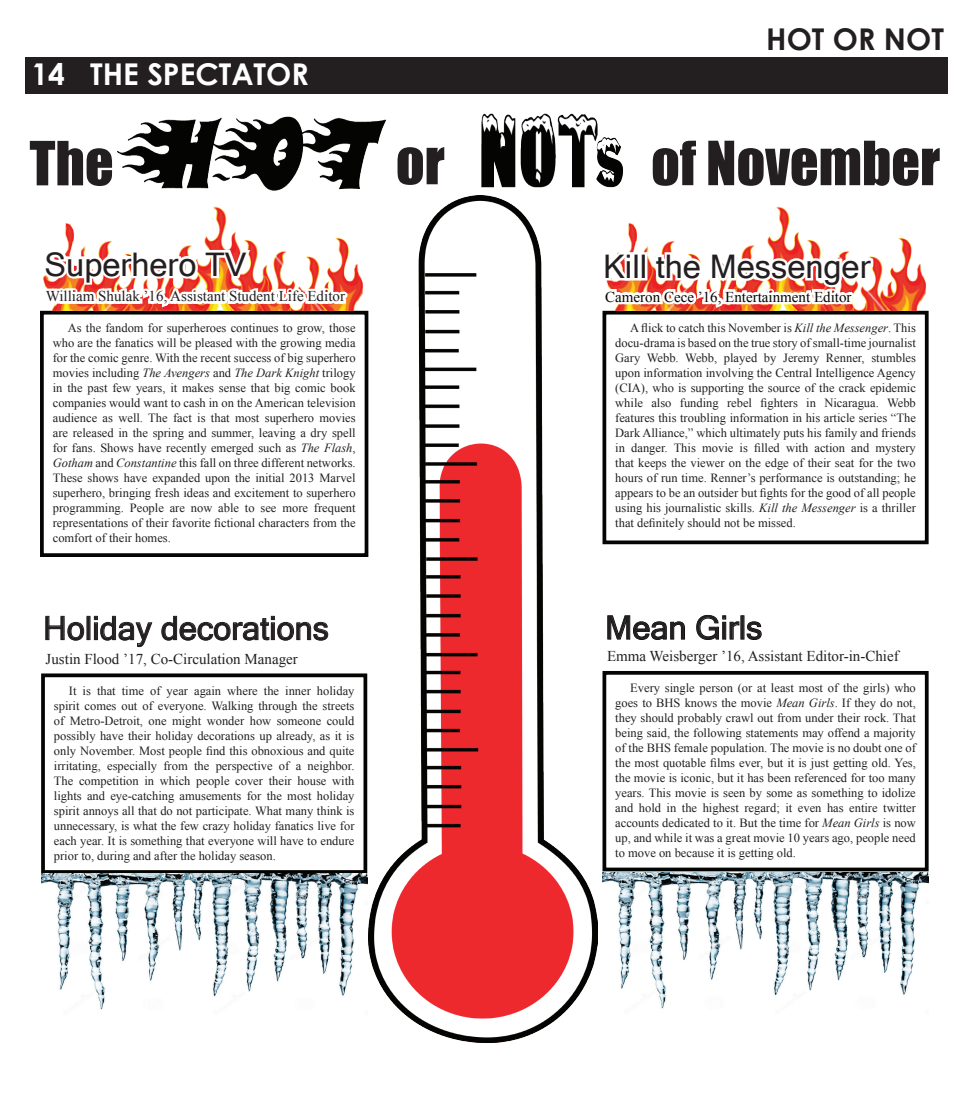
<style>
.page{position:relative;width:968px;height:1114px;background:#fff}
.page>*{position:absolute;margin:0;border:0;box-sizing:border-box;transform-origin:0 0}
.t1{font:56.25px "Impact";color:#231f20}
.t2{font:32.5px "Microsoft Sans Serif";color:#231f20}
.t3{font:700 30px "Century Gothic";color:#fff}
.t4{font:700 30px "Century Gothic";color:#231f20}
.t5{font:15px "Times New Roman";color:#231f20}
.t6{font:15px "Times New Roman";color:#040503}
.t7{font:12.5px/15px "Times New Roman";color:#231f20;text-align:justify}
.s1{font-style:italic}
</style>
<div class="page">
<div style="left:25px;top:57px;width:923px;height:36px;background:#231f20"></div>
<img style="left:368px;top:195px;width:229px;height:847px">
<div style="left:602px;top:311px;width:326px;height:233px;border:4px solid #040503"></div>
<div style="left:602px;top:671px;width:326px;height:200px;border:4px solid #040503"></div>
<div style="left:40px;top:311px;width:328px;height:246px;border:4px solid #040503"></div>
<div style="left:41px;top:673px;width:326px;height:201px;border:4px solid #040503"></div>
<img style="left:602px;top:872px;width:326px;height:137px">
<img style="left:41px;top:874px;width:326px;height:136px">
<img style="left:40px;top:206px;width:326px;height:105px">
<img style="left:628px;top:206px;width:300px;height:105px">
<svg style="left:41px;top:246px;width:311px;height:80px"></svg>
<svg style="left:45px;top:616px;width:39px;height:25px"></svg>
<svg style="left:94px;top:616px;width:58px;height:31px"></svg>
<svg style="left:161px;top:616px;width:167px;height:25px"></svg>
<svg style="left:607px;top:615px;width:78px;height:25px"></svg>
<svg style="left:696px;top:615px;width:43px;height:25px"></svg>
<svg style="left:746px;top:621px;width:15px;height:19px"></svg>
<svg style="left:602px;top:228px;width:274px;height:99px"></svg>
<img style="left:117px;top:116px;width:283px;height:80px">
<img style="left:481px;top:113px;width:117px;height:75px">
<img style="left:568px;top:136px;width:55px;height:52px">
<p class="t3" style="left:31px;top:52px;width:279px">14 THE SPECTATOR</p>
<p class="t4" style="left:766px;top:16px;width:179px">HOT OR NOT</p>
<p class="t1" style="left:29px;top:120px;width:86px">The</p>
<p class="t1" style="left:396px;top:119px;width:50px">or</p>
<p class="t1" style="left:651px;top:119px;width:290px">of November</p>
<p class="t2" style="left:45px;top:243px;width:203px">Superhero TV</p>
<p class="t5" style="left:46px;top:286px;width:300px">William Shulak ’16, Assistant Student Life Editor</p>
<p class="t7" style="left:53px;top:320px;width:304px;text-indent:15px">As the fandom for superheroes continues to grow, those who are the fanatics will be pleased with the growing media for the comic genre. With the recent success of big superhero movies including <span class="s1">The Avengers</span> and <span class="s1">The Dark Knight</span> trilogy in the past few years, it makes sense that big comic book companies would want to cash in on the American television audience as well. The fact is that most superhero movies are released in the spring and summer, leaving a dry spell for fans. Shows have recently emerged such as <span class="s1">The Flash</span>, <span class="s1">Gotham</span> and <span class="s1">Constantine</span> this fall on three different networks.<br>These shows have expanded upon the initial 2013 Marvel superhero, bringing fresh ideas and excitement to superhero programming. People are now able to see more frequent representations of their favorite fictional characters from the comfort of their homes.</p>
<p class="t2" style="left:43px;top:607px;width:287px">Holiday decorations</p>
<p class="t5" style="left:46px;top:648px;width:254px">Justin Flood ’17, Co-Circulation Manager</p>
<p class="t7" style="left:54px;top:683px;width:302px;text-indent:15px">It is that time of year again where the inner holiday spirit comes out of everyone. Walking through the streets of Metro-Detroit, one might wonder how someone could possibly have their holiday decorations up already, as it is only November. Most people find this obnoxious and quite irritating, especially from the perspective of a neighbor.<br>The competition in which people cover their house with lights and eye-catching amusements for the most holiday spirit annoys all that do not participate. What many think is unnecessary, is what the few crazy holiday fanatics live for each year. It is something that everyone will have to endure prior to, during and after the holiday season.</p>
<p class="t2" style="left:603px;top:245px;width:269px">Kill the Messenger</p>
<p class="t6" style="left:605px;top:287px;width:248px">Cameron Cece ’16, Entertainment Editor</p>
<p class="t7" style="left:615px;top:320px;width:302px;text-indent:15px">A flick to catch this November is <span class="s1">Kill the Messenger</span>. This docu-drama is based on the true story of small-time journalist Gary Webb. Webb, played by Jeremy Renner, stumbles upon information involving the Central Intelligence Agency (CIA), who is supporting the source of the crack epidemic while also funding rebel fighters in Nicaragua. Webb features this troubling information in his article series “The Dark Alliance,” which ultimately puts his family and friends in danger. This movie is filled with action and mystery that keeps the viewer on the edge of their seat for the two hours of run time. Renner’s performance is outstanding; he appears to be an outsider but fights for the good of all people using his journalistic skills. <span class="s1">Kill the Messenger</span> is a thriller that definitely should not be missed.</p>
<p class="t2" style="left:605px;top:606px;width:159px">Mean Girls</p>
<p class="t5" style="left:607px;top:646px;width:293px">Emma Weisberger ’16, Assistant Editor-in-Chief</p>
<p class="t7" style="left:615px;top:680px;width:302px;text-indent:15px">Every single person (or at least most of the girls) who goes to BHS knows the movie <span class="s1">Mean Girls</span>. If they do not, they should probably crawl out from under their rock. That being said, the following statements may offend a majority of the BHS female population. The movie is no doubt one of the most quotable films ever, but it is just getting old. Yes, the movie is iconic, but it has been referenced for too many years. This movie is seen by some as something to idolize and hold in the highest regard; it even has entire twitter accounts dedicated to it. But the time for <span class="s1">Mean Girls</span> is now up, and while it was a great movie 10 years ago, people need to move on because it is getting old.</p>
</div>
